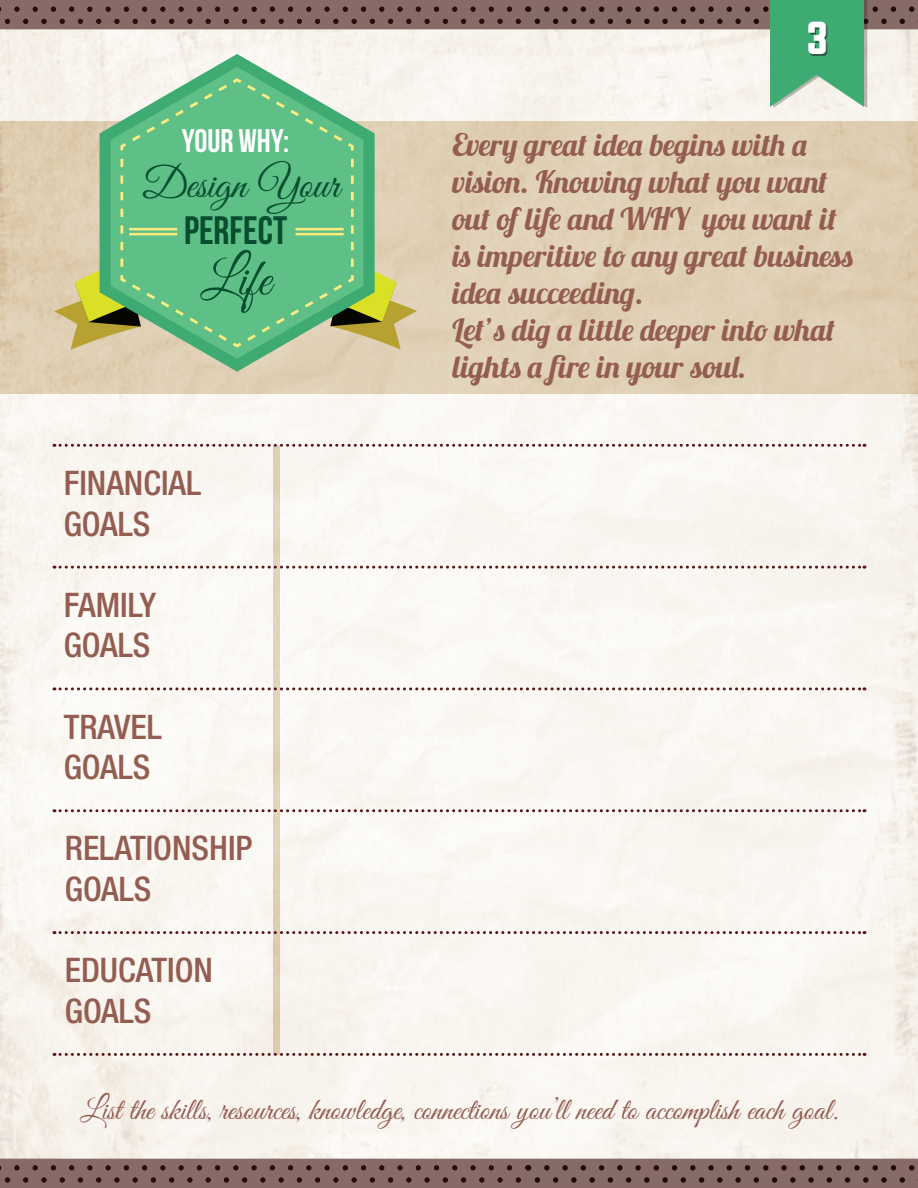
<style>
.page{position:relative;width:918px;height:1188px;background:#fff}
.page>*{position:absolute;margin:0;border:0;box-sizing:border-box;transform-origin:0 0}
.t1{font:52.8px "Great Vibes";color:#074e2f}
.t2{font:42.9px "Great Vibes";color:#074e2f}
.t3{font:39.6px "Bebas Neue";color:#074e2f}
.t4{font:39px "Evogria";color:#fff}
.t5{font:500 condensed 33.9px "Helvetica Neue LT Std";color:#945d51}
.t6{font:32.7px "Bebas Neue";color:#fff}
.t7{font:30.9px/37px "Lobster 1.3";letter-spacing:.005em;color:#945d51}
.t8{font:30.9px "Great Vibes";color:#945d51}
</style>
<div class="page">
<div style="left:0;top:393px;width:918px;height:766px;background:#f9f7f1"></div>
<svg style="left:0;top:1159px;width:918px;height:29px;background:#7d625e"></svg>
<div style="left:273px;top:446px;width:7px;height:609px;background:#e0d1ba"></div>
<div style="left:0;top:121px;width:918px;height:272px;background:#e0d1ba"></div>
<svg style="left:100px;top:150px;width:275px;height:222px;fill:#decdb1"></svg>
<svg style="left:111px;top:150px;width:252px;height:209px;background:#68c08a"></svg>
<svg style="left:120px;top:159px;width:3px;height:8px"></svg>
<svg style="left:120px;top:175px;width:3px;height:9px"></svg>
<svg style="left:120px;top:192px;width:3px;height:8px"></svg>
<svg style="left:120px;top:209px;width:3px;height:8px"></svg>
<svg style="left:0;top:0;width:918px;height:150px"></svg>
<svg style="left:351px;top:159px;width:3px;height:8px"></svg>
<svg style="left:351px;top:175px;width:3px;height:9px"></svg>
<svg style="left:351px;top:192px;width:3px;height:8px"></svg>
<svg style="left:351px;top:209px;width:3px;height:8px"></svg>
<svg style="left:54px;top:223px;width:363px;height:127px"></svg>
<hr style="left:296px;top:228px;width:48px;height:2px;background:#fbec80">
<hr style="left:296px;top:233px;width:48px;height:2px;background:#fbec80">
<hr style="left:129px;top:228px;width:48px;height:2px;background:#fbec80">
<hr style="left:129px;top:233px;width:48px;height:2px;background:#fbec80">
<svg style="left:54px;top:566px;width:811px;height:3px"></svg>
<svg style="left:54px;top:444px;width:811px;height:3px"></svg>
<svg style="left:54px;top:687px;width:811px;height:3px"></svg>
<svg style="left:54px;top:809px;width:811px;height:3px"></svg>
<svg style="left:54px;top:931px;width:811px;height:3px"></svg>
<svg style="left:54px;top:1053px;width:811px;height:3px"></svg>
<p class="t6" style="left:182px;top:122px;width:109px">YOUR WHY:</p>
<p class="t2" style="left:143px;top:160px;width:198px">Design Your</p>
<p class="t3" style="left:184px;top:209px;width:104px">PERFECT</p>
<p class="t1" style="left:200px;top:250px;width:72px">Life</p>
<p class="t5" style="left:64px;top:463px;width:139px">FINANCIAL</p>
<p class="t5" style="left:64px;top:503px;width:88px">GOALS</p>
<p class="t5" style="left:64px;top:585px;width:94px">FAMILY</p>
<p class="t5" style="left:64px;top:625px;width:88px">GOALS</p>
<p class="t5" style="left:64px;top:706px;width:100px">TRAVEL</p>
<p class="t5" style="left:64px;top:747px;width:88px">GOALS</p>
<p class="t5" style="left:65px;top:828px;width:189px">RELATIONSHIP</p>
<p class="t5" style="left:65px;top:869px;width:88px">GOALS</p>
<p class="t5" style="left:65px;top:950px;width:150px">EDUCATION</p>
<p class="t5" style="left:65px;top:991px;width:88px">GOALS</p>
<p class="t4" style="left:805px;top:11px;width:26px">3</p>
<p class="t7" style="left:453px;top:126px;width:403px">Every great idea begins with a vision. Knowing what you want out of life and WHY you want it is imperitive to any great business idea succeeding.<br>Let’s dig a little deeper into what lights a fire in your soul.</p>
<p class="t8" style="left:80px;top:1093px;width:759px">List the skills, resources, knowledge, connections you’ll need to accomplish each goal.</p>
</div>
